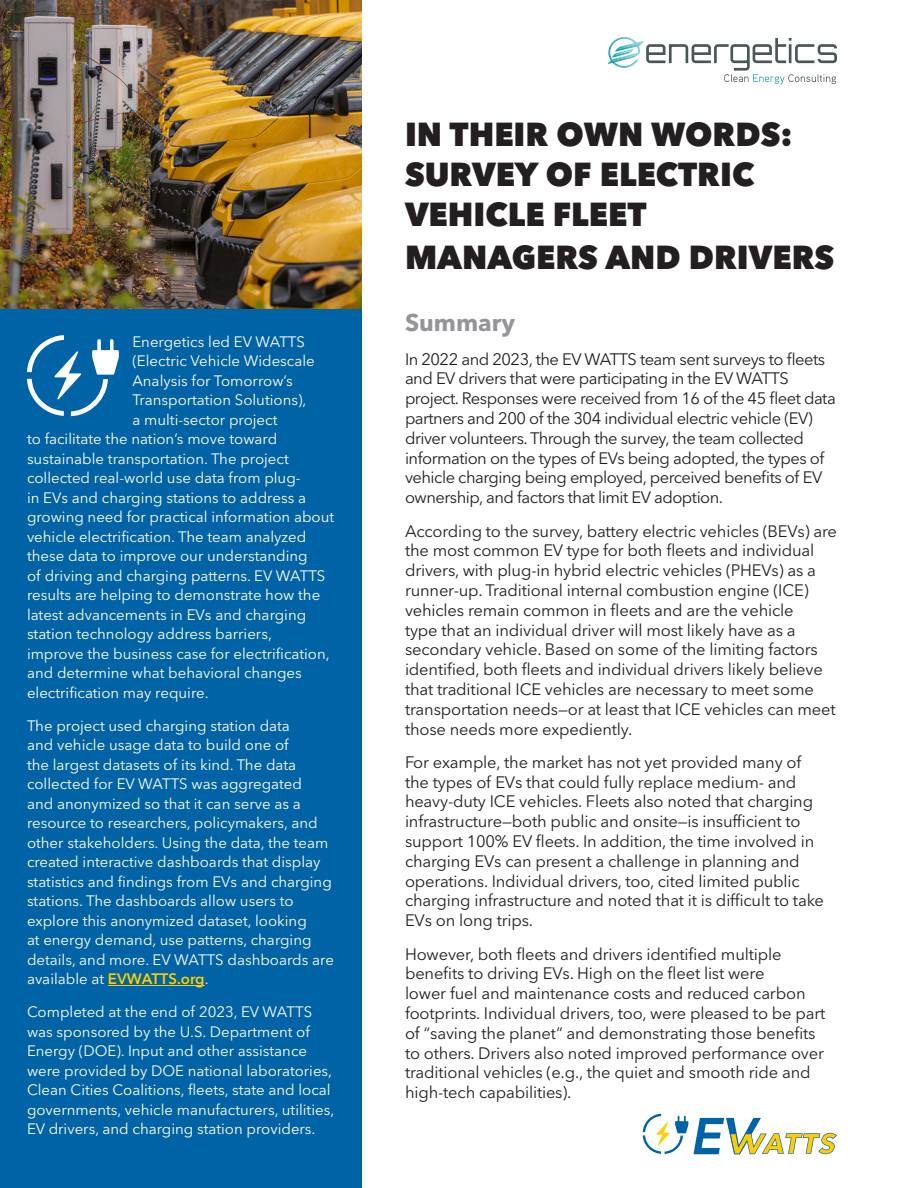
<style>
.page{position:relative;width:918px;height:1188px;background:#fff}
.page>*{position:absolute;margin:0;border:0;box-sizing:border-box;transform-origin:0 0}
.t1{font:800 33px/39.6px "Avenir Next LT Pro";color:#231f20}
.Heading_01{font:700 24px "Avenir Next LT Pro";color:#939598}
.Body_Text{font:16.5px/19.8px "Avenir Next LT Pro";letter-spacing:-.01em;color:#231f20}
.Body_Text-2{font:16.5px/19.8px "Avenir Next LT Pro";letter-spacing:-.03em;color:#231f20}
.Side_Bar_Body_Text{font:15px/19.5px "Avenir Next LT Pro";color:#fff}
.s1{font-weight:600;color:#ffcd00}
</style>
<div class="page">
<svg style="left:608px;top:37px;width:229px;height:47px"></svg>
<svg style="left:643px;top:1114px;width:45px;height:40px"></svg>
<svg style="left:694px;top:1118px;width:143px;height:36px"></svg>
<div style="left:0;top:308px;width:361px;height:880px;background:#0063a5"></div>
<hr style="left:108px;top:985px;width:97px;height:1px;background:#ffcd00">
<svg style="left:27px;top:335px;width:92px;height:81px"></svg>
<img style="left:0;top:0;width:361px;height:308px">
<p class="Side_Bar_Body_Text" style="left:132px;top:331px;width:174px">Energetics led EV WATTS</p>
<p class="Side_Bar_Body_Text" style="left:132px;top:351px;width:184px">(Electric Vehicle Widescale</p>
<p class="Side_Bar_Body_Text" style="left:132px;top:370px;width:162px">Analysis for Tomorrow’s</p>
<p class="Side_Bar_Body_Text" style="left:132px;top:390px;width:176px">Transportation Solutions),</p>
<p class="Side_Bar_Body_Text" style="left:132px;top:409px;width:147px">a multi-sector project</p>
<p class="Side_Bar_Body_Text" style="left:27px;top:429px;width:252px">to facilitate the nation’s move toward</p>
<p class="Side_Bar_Body_Text" style="left:27px;top:448px;width:263px">sustainable transportation. The project</p>
<p class="Side_Bar_Body_Text" style="left:27px;top:468px;width:275px">collected real-world use data from plug-</p>
<p class="Side_Bar_Body_Text" style="left:27px;top:487px;width:281px">in EVs and charging stations to address a</p>
<p class="Side_Bar_Body_Text" style="left:27px;top:507px;width:309px">growing need for practical information about</p>
<p class="Side_Bar_Body_Text" style="left:27px;top:526px;width:281px">vehicle electrification. The team analyzed</p>
<p class="Side_Bar_Body_Text" style="left:27px;top:546px;width:282px">these data to improve our understanding</p>
<p class="Side_Bar_Body_Text" style="left:27px;top:565px;width:300px">of driving and charging patterns. EV WATTS</p>
<p class="Side_Bar_Body_Text" style="left:27px;top:585px;width:295px">results are helping to demonstrate how the</p>
<p class="Side_Bar_Body_Text" style="left:27px;top:604px;width:281px">latest advancements in EVs and charging</p>
<p class="Side_Bar_Body_Text" style="left:27px;top:624px;width:246px">station technology address barriers,</p>
<p class="Side_Bar_Body_Text" style="left:27px;top:643px;width:304px">improve the business case for electrification,</p>
<p class="Side_Bar_Body_Text" style="left:27px;top:663px;width:276px">and determine what behavioral changes</p>
<p class="Side_Bar_Body_Text" style="left:27px;top:682px;width:183px">electrification may require.</p>
<p class="Side_Bar_Body_Text" style="left:27px;top:715px;width:308px">The project used charging station data<br>and vehicle usage data to build one of<br>the largest datasets of its kind. The data collected for EV WATTS was aggregated<br>and anonymized so that it can serve as a resource to researchers, policymakers, and other stakeholders. Using the data, the team created interactive dashboards that display statistics and findings from EVs and charging stations. The dashboards allow users to explore this anonymized dataset, looking<br>at energy demand, use patterns, charging details, and more. EV WATTS dashboards are available at <span class="s1">EVWATTS.org</span>.</p>
<p class="Side_Bar_Body_Text" style="left:27px;top:1002px;width:309px">Completed at the end of 2023, EV WATTS was sponsored by the U.S. Department of Energy (DOE). Input and other assistance were provided by DOE national laboratories, Clean Cities Coalitions, fleets, state and local governments, vehicle manufacturers, utilities, EV drivers, and charging station providers.</p>
<p class="t1" style="left:405px;top:115px;width:389px">IN THEIR OWN WORDS:<br>SURVEY OF ELECTRIC<br>VEHICLE FLEET</p>
<p class="t1" style="left:405px;top:237px;width:431px">MANAGERS AND DRIVERS</p>
<p class="Heading_01" style="left:405px;top:308px;width:111px">Summary</p>
<p class="Body_Text-2" style="left:405px;top:349px;width:432px">In 2022 and 2023, the EV WATTS team sent surveys to fleets and EV drivers that were participating in the EV WATTS project. Responses were received from 16 of the 45 fleet data partners and 200 of the 304 individual electric vehicle (EV) driver volunteers. Through the survey, the team collected information on the types of EVs being adopted, the types of vehicle charging being employed, perceived benefits of EV ownership, and factors that limit EV adoption.</p>
<p class="Body_Text" style="left:405px;top:521px;width:434px">According to the survey, battery electric vehicles (BEVs) are the most common EV type for both fleets and individual drivers, with plug-in hybrid electric vehicles (PHEVs) as a runner-up. Traditional internal combustion engine (ICE) vehicles remain common in fleets and are the vehicle<br>type that an individual driver will most likely have as a secondary vehicle. Based on some of the limiting factors identified, both fleets and individual drivers likely believe that traditional ICE vehicles are necessary to meet some transportation needs—or at least that ICE vehicles can meet those needs more expediently.</p>
<p class="Body_Text" style="left:405px;top:752px;width:421px">For example, the market has not yet provided many of the types of EVs that could fully replace medium- and heavy-duty ICE vehicles. Fleets also noted that charging infrastructure—both public and onsite—is insufficient to support 100% EV fleets. In addition, the time involved in charging EVs can present a challenge in planning and operations. Individual drivers, too, cited limited public charging infrastructure and noted that it is difficult to take EVs on long trips.</p>
<p class="Body_Text" style="left:405px;top:944px;width:422px">However, both fleets and drivers identified multiple benefits to driving EVs. High on the fleet list were<br>lower fuel and maintenance costs and reduced carbon footprints. Individual drivers, too, were pleased to be part of “saving the planet” and demonstrating those benefits to others. Drivers also noted improved performance over traditional vehicles (e.g., the quiet and smooth ride and high-tech capabilities).</p>
</div>
